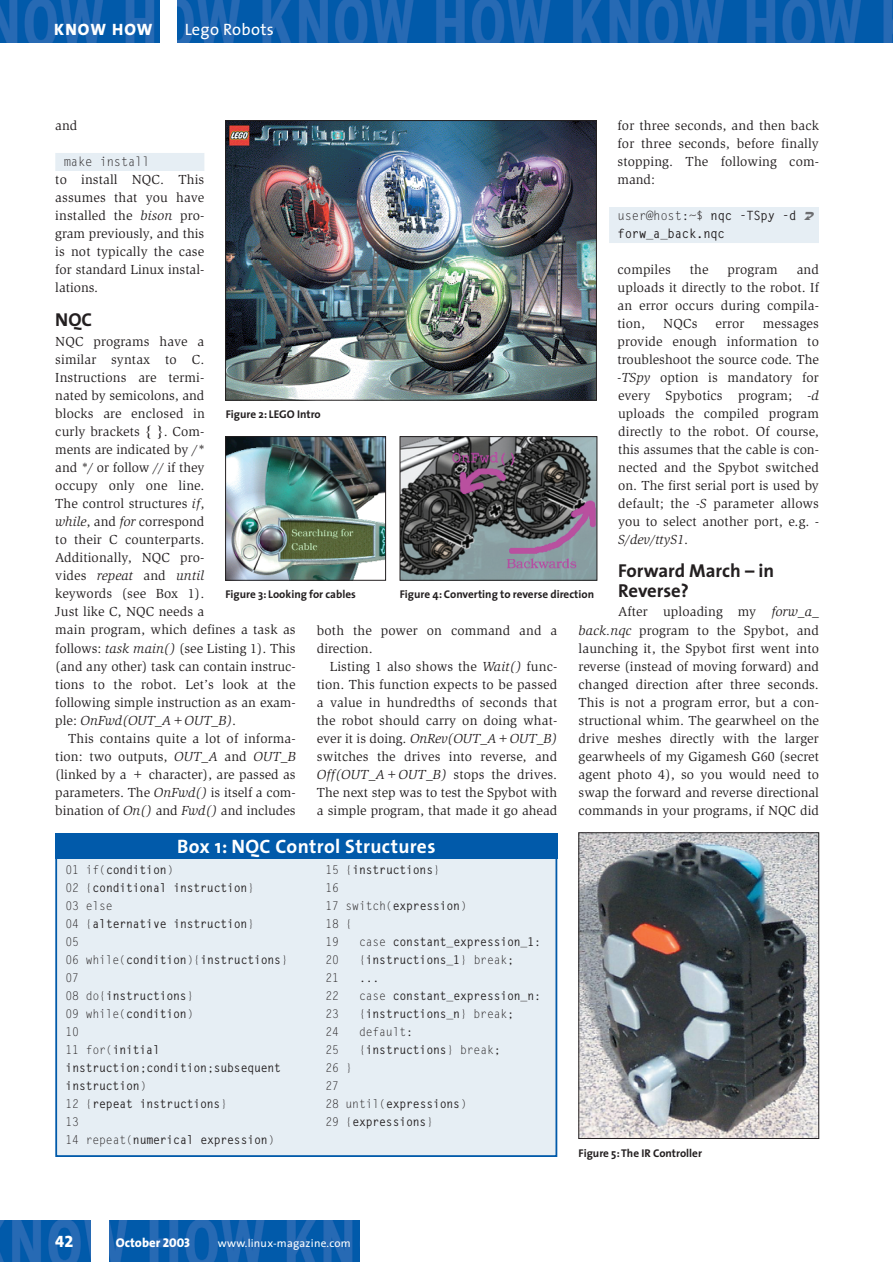
<style>
.page{position:relative;width:893px;height:1262px;background:#fff}
.page>*{position:absolute;margin:0;border:0;box-sizing:border-box;transform-origin:0 0}
.t1{font:700 19.5px "The Sans";letter-spacing:.02em;color:#fff}
.t2{font:700 18.75px/20.2px "The Sans";color:#231f20}
.t3{font:16.5px "The Sans";letter-spacing:.02em;color:#fff}
.t4{font:16.5px "The Sans Extra Bold Caps";letter-spacing:.07em;color:#fff}
.t5{font:16.5px "The Sans Extra Bold Expert";color:#fff}
.t6{font:13.5px/18px "Slimbach";letter-spacing:.005em;color:#231f20;text-align:justify}
.t7{font:700 12.75px/18px "Gothic Looser";letter-spacing:-.015em;color:#231f20;scale:.96 1}
.t8{font:12.75px "Gothic Looser";letter-spacing:-.02em;color:#231f20;scale:.96 1}
.t9{font:800 12.75px "The Sans";color:#fff}
.t10{font:700 12px/18px "Gothic Looser";letter-spacing:-.015em;color:#231f20;scale:.96 1}
.t11{font:12px "Gothic Looser";letter-spacing:-.02em;color:#231f20;scale:.96 1}
.t12{font:700 11.25px "The Sans";color:#231f20}
.t13{font:11.25px "The Sans";letter-spacing:.02em;color:#fff}
.s1{font-weight:400}
.s2{font-style:italic}
.s3{font-family:"The Sans Extra Bold Caps";font-weight:400}
</style>
<div class="page">
<div style="left:609px;top:207px;width:210px;height:18px;background:#e6eef4"></div>
<div style="left:609px;top:225px;width:210px;height:18px;background:#e6eef4"></div>
<div style="left:55px;top:153px;width:149px;height:18px;background:#e6eef4"></div>
<img style="left:0;top:1220px;width:359px;height:41px">
<div style="left:91px;top:1220px;width:17px;height:41px;background:#fff"></div>
<img style="left:0;top:0;width:892px;height:43px">
<div style="left:160px;top:0;width:17px;height:43px;background:#fff"></div>
<img style="left:227px;top:122px;width:367px;height:276px">
<div style="left:225px;top:120px;width:371px;height:280px;border:1px solid #231f20"></div>
<img style="left:227px;top:438px;width:157px;height:140px">
<div style="left:225px;top:436px;width:161px;height:144px;border:1px solid #231f20"></div>
<img style="left:402px;top:438px;width:193px;height:140px">
<div style="left:400px;top:436px;width:197px;height:144px;border:1px solid #231f20"></div>
<div style="left:56px;top:846px;width:500px;height:310px;background:#e6eef4"></div>
<div style="left:55px;top:845px;width:502px;height:312px;border:2px solid #015aaa"></div>
<div style="left:55px;top:833px;width:502px;height:25px;background:#015aaa"></div>
<img style="left:580px;top:834px;width:236px;height:302px">
<div style="left:578px;top:832px;width:240px;height:306px;border:1px solid #231f20"></div>
<p class="t4" style="left:54px;top:20px;width:100px">KNOW HOW</p>
<p class="t3" style="left:185px;top:23px;width:90px">Lego Robots</p>
<p class="t6" style="left:617px;top:118px;width:203px">for three seconds, and then back for three seconds, before finally stopping. The following com&shy;mand:</p>
<p class="t7" style="left:617px;top:208px;width:188px"><span class="s1">user@host:~$</span> nqc -TSpy -d forw_a_back.nqc</p>
<p class="t6" style="left:617px;top:262px;width:55px">compiles</p>
<p class="t6" style="left:689px;top:262px;width:20px">the</p>
<p class="t6" style="left:727px;top:262px;width:52px">program</p>
<p class="t6" style="left:55px;top:118px;width:23px">and</p>
<p class="t8" style="left:64px;top:157px;width:91px">make install</p>
<p class="t6" style="left:55px;top:172px;width:151px">to install NQC. This assumes that you have installed the <span class="s2">bison</span> pro&shy;gram previously, and this is not typically the case for standard Linux instal&shy;lations.</p>
<h2 class="t2" style="left:55px;top:311px;width:38px">NQC</h2>
<p class="t6" style="left:55px;top:334px;width:242px;text-align:left">NQC programs have a<br>similar syntax to C.<br>Instructions are termi-<br>nated by semicolons, and<br>blocks are enclosed in<br>curly brackets <span class="s2">{ }</span>. Com-<br>ments are indicated by <span class="s2">/*<br></span>and <span class="s2">*/</span> or follow <span class="s2">//</span> if they<br>occupy only one line.<br>The control structures <span class="s2">if</span>,<br><span class="s2">while</span>, and <span class="s2">for</span> correspond<br>to their C counterparts.<br>Additionally, NQC pro-<br>vides <span class="s2">repeat</span> and <span class="s2">until<br></span>keywords (see Box 1).<br>Just like C, NQC needs a<br>main program, which defines a task as follows: <span class="s2">task main()</span> (see Listing 1). This (and any other) task can contain instruc&shy;tions to the robot. Let’s look at the following simple instruction as an exam&shy;ple: <span class="s2">OnFwd(OUT_A+OUT_B)</span>.</p>
<p class="t6" style="left:55px;top:730px;width:242px;text-indent:13px">This contains quite a lot of informa&shy;tion: two outputs, <span class="s2">OUT_A</span> and <span class="s2">OUT_B </span>(linked by a <span class="s2">+</span> character), are passed as parameters. The <span class="s2">OnFwd()</span> is itself a com&shy;bination of <span class="s2">On()</span> and <span class="s2">Fwd()</span> and includes</p>
<p class="t6" style="left:617px;top:262px;width:203px;text-indent:179px">and uploads it directly to the robot. If an error occurs during compila&shy;tion,</p>
<p class="t6" style="left:663px;top:316px;width:36px">NQCs</p>
<p class="t6" style="left:715px;top:316px;width:31px">error</p>
<p class="t6" style="left:617px;top:316px;width:203px;text-indent:145px">messages provide enough information to troubleshoot the source code. The <span class="s2">-TSpy</span> option is mandatory for every Spybotics program; <span class="s2">-d </span>uploads the compiled program directly to the robot. Of course, this assumes that the cable is con&shy;nected and the Spybot switched on. The first serial port is used by default; the <span class="s2">-S</span> parameter allows you to select another port, e.g. <span class="s2">- S/dev/ttyS1</span>.</p>
<h2 class="t2" style="left:618px;top:562px;width:157px">Forward March – in<br>Reverse?</h2>
<p class="t6" style="left:578px;top:604px;width:242px;text-indent:40px">After uploading my <span class="s2">forw_a_ back.nqc</span> program to the Spybot, and launching it, the Spybot first went into reverse (instead of moving forward) and changed direction after three seconds.<br>This is not a program error, but a con&shy;structional whim. The gearwheel on the drive meshes directly with the larger gearwheels of my Gigamesh G60 (secret agent photo 4), so you would need to swap the forward and reverse directional commands in your programs, if NQC did</p>
<p class="t12" style="left:226px;top:410px;width:96px">Figure 2: LEGO Intro</p>
<p class="t12" style="left:225px;top:590px;width:132px">Figure 3: Looking for cables</p>
<p class="t12" style="left:400px;top:590px;width:196px">Figure 4: Converting to reverse direction</p>
<p class="t6" style="left:317px;top:622px;width:242px">both the power on command and a direction.</p>
<p class="t6" style="left:317px;top:658px;width:242px;text-indent:13px">Listing 1 also shows the <span class="s2">Wait()</span> func&shy;tion. This function expects to be passed a value in hundredths of seconds that the robot should carry on doing what&shy;ever it is doing. <span class="s2">OnRev(OUT_A+OUT_B) </span>switches the drives into reverse, and <span class="s2">Off(OUT_A+OUT_B)</span> stops the drives.<br>The next step was to test the Spybot with a simple program, that made it go ahead</p>
<h1 class="t1" style="left:177px;top:839px;width:260px">Box 1: NQC Control Structures</h1>
<p class="t10" style="left:66px;top:861px;width:233px"><span class="s1">01 if(</span>condition<span class="s1">)<br>02 {</span>conditional instruction<span class="s1">}<br>03 else<br>04 {</span>alternative instruction<span class="s1">}<br>05<br>06 while(</span>condition<span class="s1">){</span>instructions<span class="s1">}<br>07<br>08 do{</span>instructions<span class="s1">}<br>09 while(</span>condition<span class="s1">)<br>10<br>11 for(</span>initial instruction<span class="s1">;</span>condition<span class="s1">;</span>subsequent instruction<span class="s1">)<br>12 {</span>repeat instructions<span class="s1">}<br>13<br>14 repeat(</span>numerical expression<span class="s1">)</span></p>
<p class="t10" style="left:325px;top:861px;width:149px"><span class="s1">15 {</span>instructions<span class="s1">}<br>16<br>17 switch(</span>expression<span class="s1">)<br>18 {<br>19</span></p>
<p class="t10" style="left:359px;top:933px;width:191px"><span class="s1">case</span> constant_expression_1<span class="s1">:</span></p>
<p class="t11" style="left:325px;top:955px;width:16px">20</p>
<p class="t10" style="left:359px;top:951px;width:163px"><span class="s1">{</span>instructions_1<span class="s1">} break;</span></p>
<p class="t11" style="left:325px;top:973px;width:16px">21</p>
<p class="t11" style="left:359px;top:973px;width:23px">...</p>
<p class="t11" style="left:325px;top:991px;width:16px">22</p>
<p class="t10" style="left:359px;top:987px;width:191px"><span class="s1">case</span> constant_expression_n<span class="s1">:</span></p>
<p class="t11" style="left:325px;top:1009px;width:16px">23</p>
<p class="t10" style="left:359px;top:1005px;width:163px"><span class="s1">{</span>instructions_n<span class="s1">} break;</span></p>
<p class="t11" style="left:325px;top:1027px;width:16px">24</p>
<p class="t11" style="left:359px;top:1027px;width:58px">default:</p>
<p class="t11" style="left:325px;top:1045px;width:16px">25</p>
<p class="t10" style="left:359px;top:1041px;width:149px"><span class="s1">{</span>instructions<span class="s1">} break;</span></p>
<p class="t10" style="left:325px;top:1059px;width:149px"><span class="s1">26 }<br>27<br>28 until(</span>expressions<span class="s1">)<br>29 {</span>expressions<span class="s1">}</span></p>
<p class="t5" style="left:55px;top:1231px;width:20px">42</p>
<p class="t9" style="left:116px;top:1237px;width:76px">October <span class="s3">2003</span></p>
<p class="t13" style="left:218px;top:1238px;width:134px">www.linux-magazine.com</p>
<p class="t12" style="left:578px;top:1148px;width:125px">Figure 5: The IR Controller</p>
</div>
